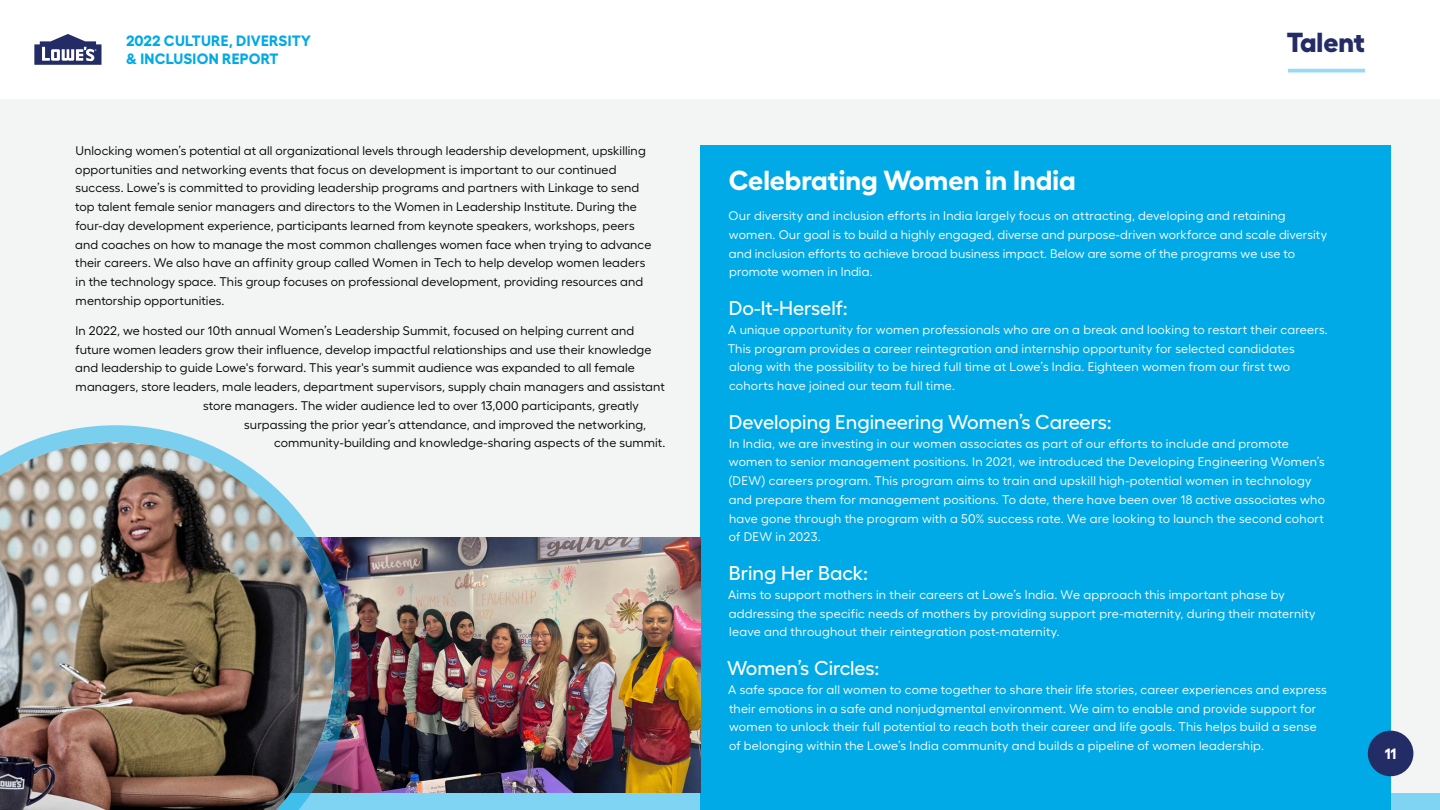
<style>
.page{position:relative;width:1440px;height:810px;background:#fff}
.page>*{position:absolute;margin:0;border:0;box-sizing:border-box;transform-origin:0 0}
.t1{font:700 27.5px "Fellix";color:#fff}
.t2{font:800 27.5px "Fellix";letter-spacing:-.005em;color:#232c64}
.t3{font:500 20px "Fellix";color:#fff}
.t4{font:700 15px/18.8px "Fellix";letter-spacing:.02em;color:#00aae7}
.t5{font:700 15px "Fellix";color:#fff}
.t6{font:12.5px/18.8px "Fellix";letter-spacing:.015em;color:#fff}
.t7{font:12.5px/18.8px "Fellix";letter-spacing:.005em;color:#000}
</style>
<div class="page">
<div style="left:0;top:792px;width:1440px;height:18px;background:#80d4f3"></div>
<div style="left:0;top:99px;width:1440px;height:693px;background:#f3f4f4"></div>
<div style="left:701px;top:146px;width:690px;height:664px;background:#00aae7"></div>
<img style="left:352px;top:537px;width:349px;height:255px">
<img style="left:0;top:425px;width:352px;height:385px">
<svg style="left:1288px;top:69px;width:77px;height:4px"></svg>
<svg style="left:34px;top:34px;width:68px;height:31px"></svg>
<div style="left:1368px;top:731px;width:45px;height:45px;background:#232c64;border-radius:50%"></div>
<p class="t4" style="left:126px;top:29px;width:187px">2022 CULTURE, DIVERSITY &amp; INCLUSION REPORT</p>
<p class="t7" style="left:75px;top:140px;width:578px">Unlocking women’s potential at all organizational levels through leadership development, upskilling opportunities and networking events that focus on development is important to our continued success. Lowe’s is committed to providing leadership programs and partners with Linkage to send top talent female senior managers and directors to the Women in Leadership Institute. During the four-day development experience, participants learned from keynote speakers, workshops, peers and coaches on how to manage the most common challenges women face when trying to advance their careers. We also have an affinity group called Women in Tech to help develop women leaders in the technology space. This group focuses on professional development, providing resources and mentorship opportunities.</p>
<p class="t7" style="left:75px;top:320px;width:560px">In 2022, we hosted our 10th annual Women’s Leadership Summit, focused on helping current and</p>
<p class="t7" style="left:75px;top:339px;width:578px">future women leaders grow their influence, develop impactful relationships and use their knowledge</p>
<p class="t7" style="left:75px;top:357px;width:561px">and leadership to guide Lowe's forward. This year's summit audience was expanded to all female</p>
<p class="t7" style="left:76px;top:376px;width:591px">managers, store leaders, male leaders, department supervisors, supply chain managers and assistant</p>
<p class="t7" style="left:203px;top:395px;width:437px">store managers. The wider audience led to over 13,000 participants, greatly</p>
<p class="t7" style="left:244px;top:414px;width:403px">surpassing the prior year’s attendance, and improved the networking,</p>
<p class="t7" style="left:274px;top:432px;width:393px">community-building and knowledge-sharing aspects of the summit.</p>
<h1 class="t2" style="left:1287px;top:20px;width:80px">Talent</h1>
<h3 class="t1" style="left:729px;top:158px;width:348px">Celebrating Women in India</h3>
<p class="t6" style="left:729px;top:205px;width:600px">Our diversity and inclusion efforts in India largely focus on attracting, developing and retaining women. Our goal is to build a highly engaged, diverse and purpose-driven workforce and scale diversity and inclusion efforts to achieve broad business impact. Below are some of the programs we use to promote women in India.</p>
<h4 class="t3" style="left:729px;top:293px;width:120px">Do-It-Herself:</h4>
<p class="t6" style="left:728px;top:319px;width:602px">A unique opportunity for women professionals who are on a break and looking to restart their careers.<br>This program provides a career reintegration and internship opportunity for selected candidates along with the possibility to be hired full time at Lowe’s India. Eighteen women from our first two cohorts have joined our team full time.</p>
<h4 class="t3" style="left:729px;top:406px;width:384px">Developing Engineering Women’s Careers:</h4>
<p class="t6" style="left:729px;top:433px;width:598px">In India, we are investing in our women associates as part of our efforts to include and promote women to senior management positions. In 2021, we introduced the Developing Engineering Women’s (DEW) careers program. This program aims to train and upskill high-potential women in technology and prepare them for management positions. To date, there have been over 18 active associates who have gone through the program with a 50% success rate. We are looking to launch the second cohort of DEW in 2023.</p>
<h4 class="t3" style="left:729px;top:558px;width:141px">Bring Her Back:</h4>
<p class="t6" style="left:728px;top:584px;width:589px">Aims to support mothers in their careers at Lowe’s India. We approach this important phase by addressing the specific needs of mothers by providing support pre-maternity, during their maternity leave and throughout their reintegration post-maternity.</p>
<h4 class="t3" style="left:727px;top:653px;width:154px">Women’s Circles:</h4>
<p class="t6" style="left:728px;top:679px;width:600px">A safe space for all women to come together to share their life stories, career experiences and express their emotions in a safe and nonjudgmental environment. We aim to enable and provide support for women to unlock their full potential to reach both their career and life goals. This helps build a sense of belonging within the Lowe’s India community and builds a pipeline of women leadership.</p>
<p class="t5" style="left:1385px;top:742px;width:13px">11</p>
</div>
